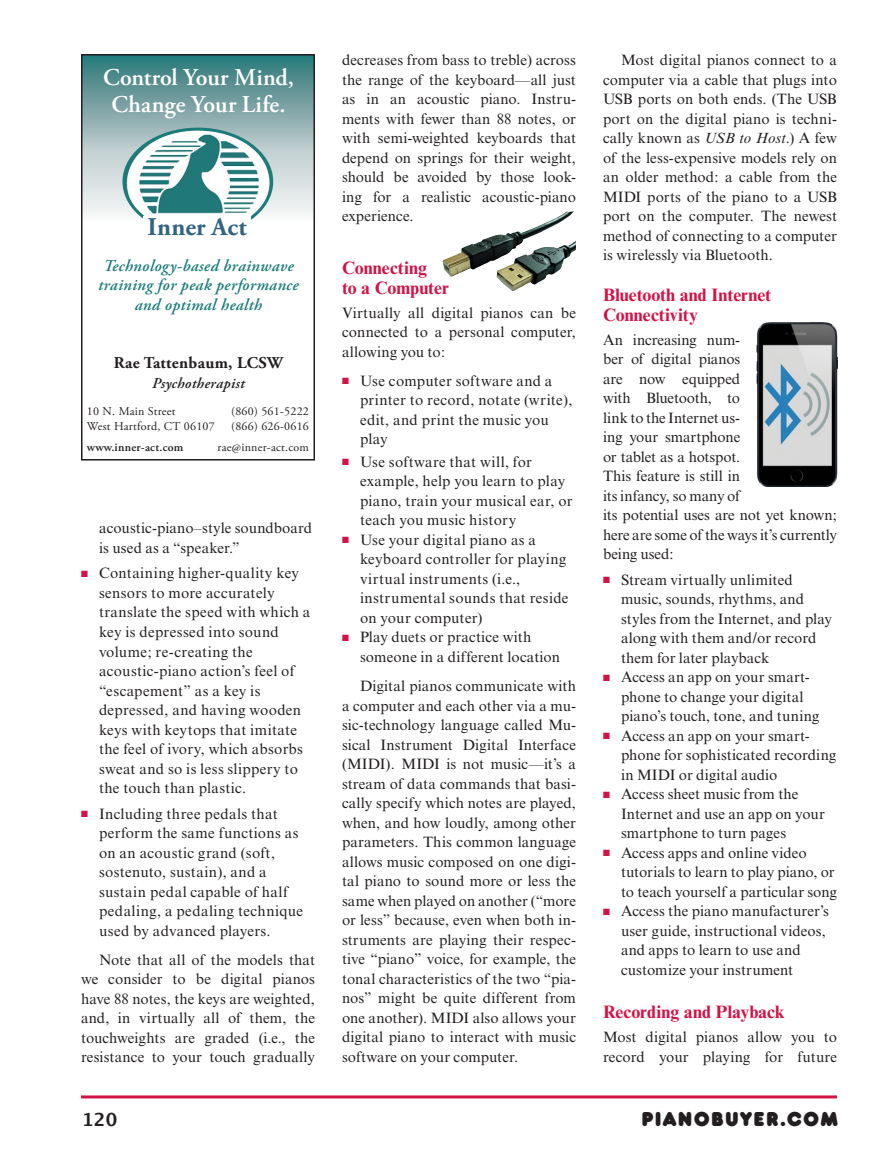
<style>
.page{position:relative;width:891px;height:1175px;background:#fff}
.page>*{position:absolute;margin:0;border:0;box-sizing:border-box;transform-origin:0 0}
.t1{font:700 25.5px "Adobe Garamond Pro";letter-spacing:.005em;color:#326581}
.t2{font:600 24px/27px "Adobe Garamond Pro";letter-spacing:.005em;color:#fff;text-align:center}
.t3{font:21px "Frankfurter Std";letter-spacing:.05em;color:#231f20}
.B{font:700 18px/19.5px "Times NRMT";color:#d31245}
.t4{font:18px "Lucida San T Dem";color:#231f20}
.t5{font:italic 600 16.5px/19.5px "Adobe Garamond Pro";letter-spacing:.02em;color:#1c7b7b;text-align:center}
.t6{font:700 16.5px "Adobe Garamond Pro";letter-spacing:.02em;color:#231f20}
.TXTi{font:15px/19.5px "Times NRMT";letter-spacing:.015em;color:#231f20}
.TXT{font:15px/19.5px "Times NRMT";letter-spacing:-.005em;color:#231f20}
.t7{font:italic 600 15px "Adobe Garamond Pro";letter-spacing:.02em;color:#231f20}
.t8{font:12px "Adobe Garamond Pro";letter-spacing:.02em;color:#231f20}
.t9{font:600 12px "Adobe Garamond Pro";letter-spacing:.02em;color:#231f20}
.s1{color:#d31245}
.s2{font-style:italic}
</style>
<div class="page">
<hr style="left:81px;top:1095px;width:756px;height:3px;background:#d31245">
<img style="left:442px;top:212px;width:134px;height:79px">
<img style="left:757px;top:323px;width:80px;height:164px">
<svg style="left:84px;top:57px;width:228px;height:157px;background:#84aaac"></svg>
<img style="left:124px;top:129px;width:148px;height:91px">
<div style="left:122px;top:128px;width:151px;height:107px;border:3px solid #1c7b7b;border-radius:50%"></div>
<div style="left:143px;top:216px;width:108px;height:22px;background:#fff"></div>
<div style="left:81px;top:54px;width:234px;height:406px;border:2px solid #231f20"></div>
<p class="t2" style="left:103px;top:64px;width:192px">Control Your Mind,<br>Change Your Life.</p>
<p class="t1" style="left:148px;top:212px;width:101px">Inner Act</p>
<p class="t5" style="left:98px;top:256px;width:202px">Technology-based brainwave training for peak performance and optimal health</p>
<p class="t6" style="left:114px;top:353px;width:171px">Rae Tattenbaum, LCSW</p>
<p class="t7" style="left:152px;top:374px;width:94px">Psychotherapist</p>
<p class="t8" style="left:87px;top:403px;width:90px">10 N. Main Street</p>
<p class="t8" style="left:231px;top:403px;width:79px">(860) 561-5222</p>
<p class="t8" style="left:87px;top:418px;width:129px">West Hartford, CT 06107</p>
<p class="t8" style="left:231px;top:418px;width:79px">(866) 626-0616</p>
<p class="t9" style="left:87px;top:440px;width:98px">www.inner-act.com</p>
<p class="t8" style="left:218px;top:439px;width:93px">rae@inner-act.com</p>
<p class="TXTi" style="left:99px;top:518px;width:215px">acoustic-piano–style soundboard is used as a “speaker.”</p>
<p class="TXTi" style="left:99px;top:563px;width:213px;text-indent:-18px"><span class="s1">■</span> Containing higher-quality key sensors to more accurately translate the speed with which a key is depressed into sound volume; re-creating the acoustic-piano action’s feel of “escapement” as a key is depressed, and having wooden keys with keytops that imitate the feel of ivory, which absorbs sweat and so is less slippery to the touch than plastic.</p>
<p class="TXTi" style="left:99px;top:803px;width:206px;text-indent:-18px"><span class="s1">■</span> Including three pedals that perform the same functions as on an acoustic grand (soft, sostenuto, sustain), and a sustain pedal capable of half pedaling, a pedaling technique used by advanced players.</p>
<p class="TXTi" style="left:81px;top:950px;width:236px;text-align:justify;text-indent:18px">Note that all of the models that we consider to be digital pianos have 88 notes, the keys are weighted, and, in virtually all of them, the touchweights are graded (i.e., the resistance to your touch gradually</p>
<p class="TXTi" style="left:342px;top:51px;width:236px;text-align:justify">decreases from bass to treble) across the range of the keyboard—all just as in an acoustic piano. Instru&shy;ments with fewer than 88 notes, or with semi-weighted keyboards that depend on springs for their weight, should be avoided by those look&shy;ing for a realistic acoustic-piano experience.</p>
<p class="B" style="left:342px;top:258px;width:108px">Connecting<br>to a Computer</p>
<p class="TXT" style="left:342px;top:303px;width:236px;text-align:justify">Virtually all digital pianos can be connected to a personal computer, allowing you to:</p>
<p class="TXTi" style="left:360px;top:371px;width:214px;text-indent:-18px"><span class="s1">■</span> Use computer software and a printer to record, notate (write), edit, and print the music you play</p>
<p class="TXTi" style="left:360px;top:452px;width:214px;text-indent:-18px"><span class="s1">■</span> Use software that will, for example, help you learn to play piano, train your musical ear, or teach you music history</p>
<p class="TXTi" style="left:360px;top:530px;width:210px;text-indent:-18px"><span class="s1">■</span> Use your digital piano as a keyboard controller for playing virtual instruments (i.e., instrumental sounds that reside on your computer)</p>
<p class="TXTi" style="left:360px;top:627px;width:202px;text-indent:-18px"><span class="s1">■</span> Play duets or practice with someone in a different location</p>
<p class="TXTi" style="left:342px;top:676px;width:236px;text-align:justify;text-indent:18px">Digital pianos communicate with a computer and each other via a mu&shy;sic-technology language called Mu&shy;sical Instrument Digital Interface (MIDI). MIDI is not music—it’s a stream of data commands that basi&shy;cally specify which notes are played, when, and how loudly, among other parameters. This common language allows music composed on one digi&shy;tal piano to sound more or less the same when played on another (“more or less” because, even when both in&shy;struments are playing their respec&shy;tive “piano” voice, for example, the tonal characteristics of the two “pia&shy;nos” might be quite different from one another). MIDI also allows your digital piano to interact with music software on your computer.</p>
<p class="TXTi" style="left:603px;top:51px;width:236px;text-align:justify;text-indent:18px">Most digital pianos connect to a computer via a cable that plugs into USB ports on both ends. (The USB port on the digital piano is techni&shy;cally known as <span class="s2">USB to Host</span>.) A few of the less-expensive models rely on an older method: a cable from the MIDI ports of the piano to a USB port on the computer. The newest method of connecting to a computer is wirelessly via Bluetooth.</p>
<p class="B" style="left:603px;top:285px;width:170px">Bluetooth and Internet<br>Connectivity</p>
<p class="TXT" style="left:603px;top:330px;width:236px">An increasing num-<br>ber of digital pianos<br>are now equipped<br>with Bluetooth, to<br>link to the Internet us-<br>ing your smartphone<br>or tablet as a hotspot.<br>This feature is still in<br>its infancy, so many of<br>its potential uses are not yet known; here are some of the ways it’s currently being used:</p>
<p class="TXTi" style="left:621px;top:570px;width:213px;text-indent:-18px"><span class="s1">■</span> Stream virtually unlimited music, sounds, rhythms, and styles from the Internet, and play along with them and/or record them for later playback</p>
<p class="TXTi" style="left:621px;top:667px;width:200px;text-indent:-18px"><span class="s1">■</span> Access an app on your smart&shy;phone to change your digital piano’s touch, tone, and tuning</p>
<p class="TXTi" style="left:621px;top:726px;width:217px;text-indent:-18px"><span class="s1">■</span> Access an app on your smart&shy;phone for sophisticated recording in MIDI or digital audio</p>
<p class="TXTi" style="left:621px;top:784px;width:205px;text-indent:-18px"><span class="s1">■</span> Access sheet music from the<br>Internet and use an app on your smartphone to turn pages</p>
<p class="TXTi" style="left:621px;top:843px;width:218px;text-indent:-18px"><span class="s1">■</span> Access apps and online video tutorials to learn to play piano, or to teach yourself a particular song</p>
<p class="TXTi" style="left:621px;top:901px;width:209px;text-indent:-18px"><span class="s1">■</span> Access the piano manufacturer’s user guide, instructional videos, and apps to learn to use and customize your instrument</p>
<p class="B" style="left:603px;top:1002px;width:183px">Recording and Playback</p>
<p class="TXT" style="left:603px;top:1027px;width:236px">Most digital pianos allow you to record your playing for future</p>
<p class="t4" style="left:82px;top:1108px;width:37px">120</p>
<h3 class="t3" style="left:641px;top:1106px;width:198px">PIANOBUYER.COM</h3>
</div>
